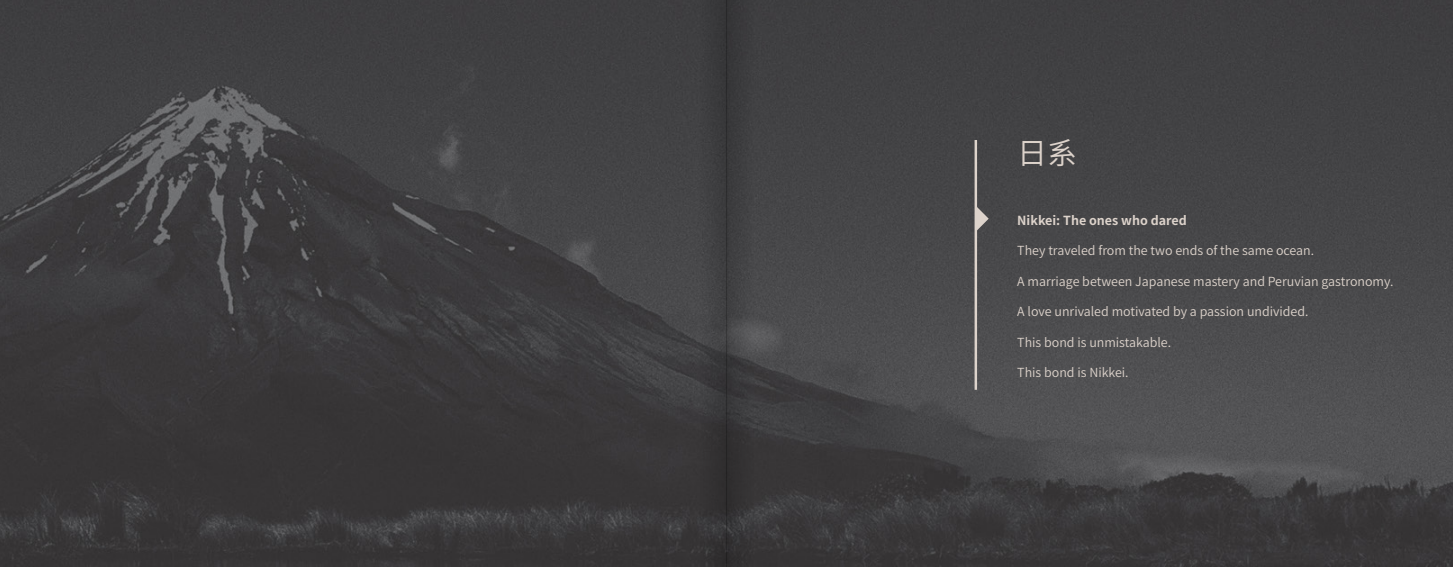
<style>
.page{position:relative;width:1453px;height:567px;background:#fff}
.page>*{position:absolute;margin:0;border:0;box-sizing:border-box;transform-origin:0 0}
.t1{font:600 30px "Noto Sans CJ Ktc";color:#ddd3cb}
.t2{font:600 12.5px "Noto Sans CJ Ktc";color:#ddd3cb}
.t3{font:700 12.5px "Noto Sans CJ Ktc";color:#ddd3cb}
</style>
<div class="page">
<img style="left:0;top:0;width:1453px;height:567px">
<hr style="left:974px;top:140px;width:3px;height:250px;background:#ddd3cb">
<svg style="left:977px;top:206px;width:12px;height:26px"></svg>
<svg style="left:726px;top:0;width:27px;height:567px;background:#3a393b"></svg>
<svg style="left:699px;top:0;width:27px;height:567px;background:#3b3b3d"></svg>
<h1 class="t1" style="left:1017px;top:136px;width:61px">日系</h1>
<p class="t3" style="left:1017px;top:213px;width:171px">Nikkei: The ones who dared</p>
<p class="t2" style="left:1017px;top:244px;width:298px">They traveled from the two ends of the same ocean.</p>
<p class="t2" style="left:1017px;top:274px;width:378px">A marriage between Japanese mastery and Peruvian gastronomy.</p>
<p class="t2" style="left:1017px;top:305px;width:293px">A love unrivaled motivated by a passion undivided.</p>
<p class="t2" style="left:1017px;top:335px;width:155px">This bond is unmistakable.</p>
<p class="t2" style="left:1017px;top:366px;width:113px">This bond is Nikkei.</p>
</div>
